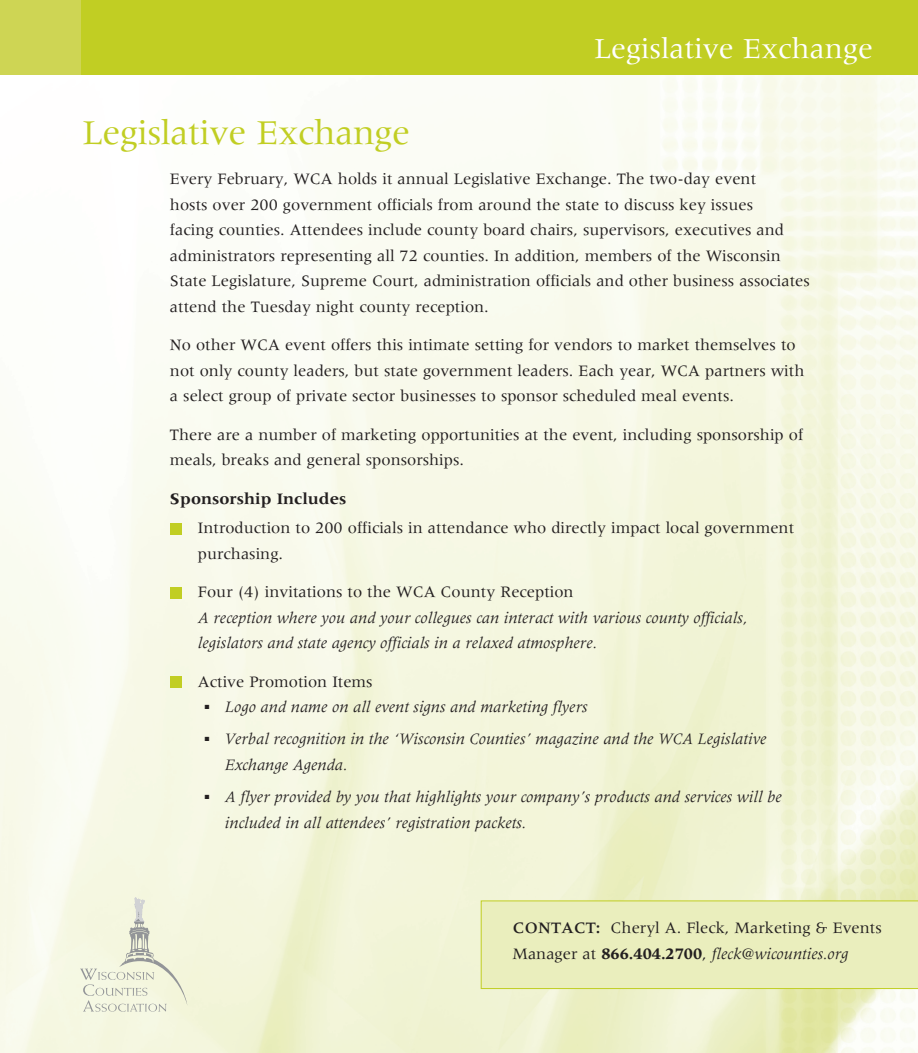
<style>
.page{position:relative;width:918px;height:1053px;background:#fff}
.page>*{position:absolute;margin:0;border:0;box-sizing:border-box;transform-origin:0 0}
.t1{font:36px "Meridien";letter-spacing:-.01em;color:#c1ce23}
.t2{font:30px "Meridien";color:#fff}
.t3{font:16.5px/25.5px "Meridien";color:#231f20}
.t4{font:italic 16.5px/32.2px "Meridien";color:#231f20}
.t5{font:700 16.5px "Meridien";color:#231f20}
.s1{font-weight:500}
.s2{font-weight:700}
.s3{font-style:italic}
</style>
<div class="page">
<img style="left:0;top:74px;width:918px;height:979px">
<div style="left:0;top:0;width:918px;height:74px;background:#c1ce23"></div>
<div style="left:0;top:0;width:81px;height:74px;background:#ced554"></div>
<svg style="left:80px;top:898px;width:107px;height:114px"></svg>
<div style="left:481px;top:901px;width:437px;height:88px;background:#eaeebd"></div>
<div style="left:170px;top:523px;width:11px;height:12px;background:#c1ce23"></div>
<div style="left:170px;top:587px;width:11px;height:12px;background:#c1ce23"></div>
<div style="left:170px;top:676px;width:11px;height:11px;background:#c1ce23"></div>
<svg style="left:205px;top:705px;width:4px;height:4px"></svg>
<svg style="left:205px;top:737px;width:4px;height:4px"></svg>
<svg style="left:205px;top:795px;width:4px;height:4px"></svg>
<h1 class="t1" style="left:83px;top:113px;width:329px">Legislative Exchange</h1>
<h2 class="t2" style="left:594px;top:32px;width:280px">Legislative Exchange</h2>
<p class="t3" style="left:170px;top:166px;width:641px">Every February, WCA holds it annual Legislative Exchange. The two-day event<br>hosts over 200 government officials from around the state to discuss key issues<br>facing counties. Attendees include county board chairs, supervisors, executives and administrators representing all 72 counties. In addition, members of the Wisconsin State Legislature, Supreme Court, administration officials and other business associates attend the Tuesday night county reception.</p>
<p class="t3" style="left:170px;top:332px;width:636px">No other WCA event offers this intimate setting for vendors to market themselves to not only county leaders, but state government leaders. Each year, WCA partners with a select group of private sector businesses to sponsor scheduled meal events.</p>
<p class="t3" style="left:170px;top:422px;width:635px">There are a number of marketing opportunities at the event, including sponsorship of meals, breaks and general sponsorships.</p>
<p class="t5" style="left:170px;top:489px;width:178px">Sponsorship Includes</p>
<p class="t3" style="left:198px;top:515px;width:598px">Introduction to 200 officials in attendance who directly impact local government purchasing.</p>
<p class="t3" style="left:198px;top:579px;width:377px">Four (4) invitations to the WCA County Reception</p>
<p class="t4" style="left:198px;top:605px;width:551px;line-height:25.5px">A reception where you and your collegues can interact with various county officials, legislators and state agency officials in a relaxed atmosphere.</p>
<p class="t3" style="left:198px;top:668px;width:176px">Active Promotion Items</p>
<p class="t4" style="left:225px;top:691px;width:543px">Logo and name on all event signs and marketing flyers<br>Verbal recognition in the ‘Wisconsin Counties’ magazine and the WCA Legislative</p>
<p class="t4" style="left:225px;top:749px;width:558px">Exchange Agenda.<br>A flyer provided by you that highlights your company’s products and services will be</p>
<p class="t4" style="left:225px;top:806px;width:303px">included in all attendees’ registration packets.</p>
<p class="t3" style="left:513px;top:915px;width:371px"><span class="s1">CONTACT:</span> Cheryl A. Fleck, Marketing &amp; Events<br>Manager at <span class="s2">866.404.2700</span>, <span class="s3">fleck@wicounties.org</span></p>
</div>
